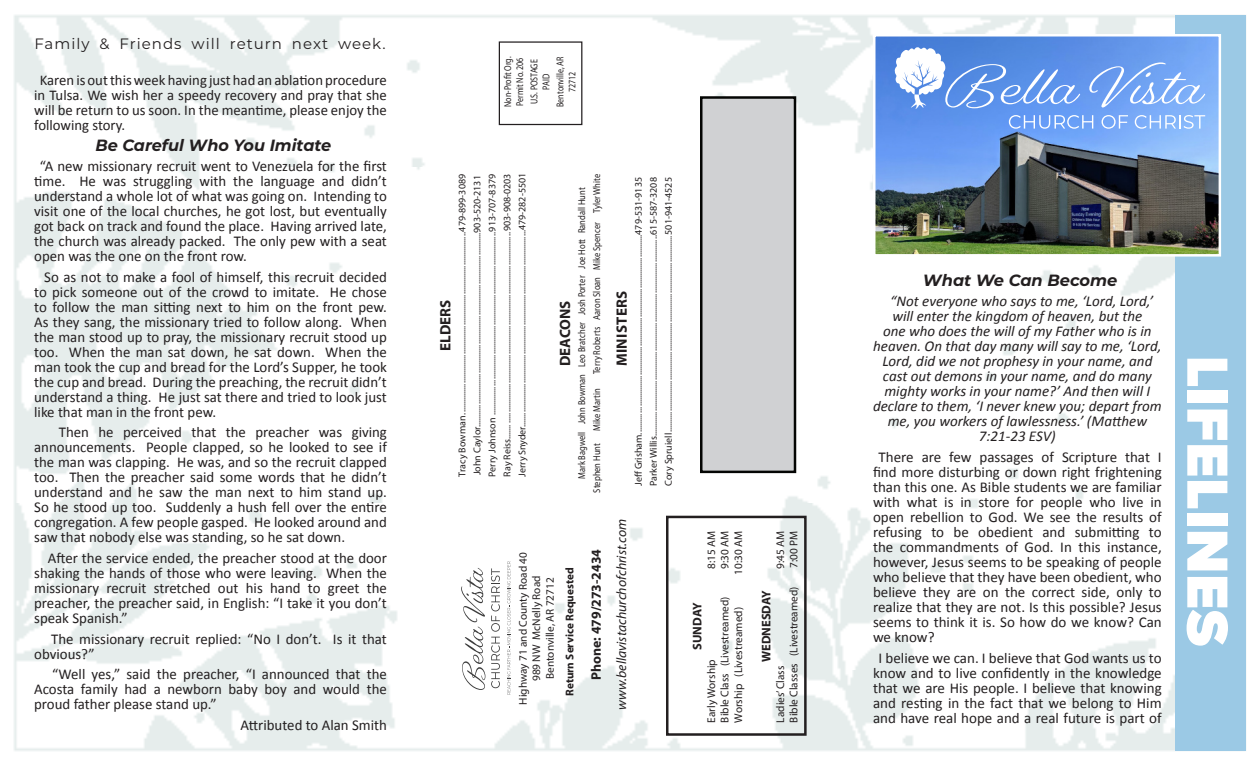
<style>
.page{position:relative;width:1260px;height:765px;background:#fff}
.page>*{position:absolute;margin:0;border:0;box-sizing:border-box;transform-origin:0 0}
.t1{font:900 60.12px "Proxima Nova";color:#fff}
.t2{font:italic 700 16.25px "Montserrat";color:#231f20}
.t3{font:15px/15px "Calibri";color:#231f20;text-align:justify}
.t4{font:italic 15px/15px "Calibri";color:#231f20;text-align:center}
.t5{font:15px "Montserrat";letter-spacing:.065em;color:#231f20}
.t6{font:700 15px "Myriad Pro";color:#231f20}
.t7{font:700 15px "Myriad Pro";letter-spacing:.02em;color:#231f20}
.t8{font:14.88px/15px "Calibri";color:#231f20;text-align:justify}
.t9{font:italic 13.75px "Myriad Pro";color:#231f20}
.t10{font:700 13.75px "Myriad Pro";color:#231f20}
.t11{font:700 12.5px "Myriad Pro";color:#231f20}
.t12{font:11.25px "Myriad Pro";color:#231f20}
.t13{font:700 11.25px "Myriad Pro";color:#231f20}
.t14{font:10px "Myriad Pro";color:#231f20}
.t15{font:10px/15px "Myriad Pro";color:#231f20;scale:.85 1}
.t16{font:10px "Myriad Pro";color:#231f20;scale:.8 1}
</style>
<div class="page">
<img style="left:14px;top:15px;width:1161px;height:736px">
<div style="left:666px;top:516px;width:141px;height:220px;border:2px solid #231f20"></div>
<div style="left:499px;top:41px;width:83px;height:84px;border:1px solid #231f20"></div>
<div style="left:1175px;top:15px;width:71px;height:736px;background:#9bc9e5"></div>
<div style="left:700px;top:96px;width:96px;height:377px;background:#d0d1d3;border:2px solid #040503"></div>
<svg style="left:461px;top:568px;width:24px;height:122px"></svg>
<svg style="left:491px;top:568px;width:9px;height:120px"></svg>
<svg style="left:507px;top:561px;width:3px;height:134px"></svg>
<img style="left:876px;top:37px;width:342px;height:217px">
<div style="left:873px;top:34px;width:348px;height:223px;border:2px solid #fff"></div>
<svg style="left:1089px;top:62px;width:116px;height:45px;background:#86b1f4"></svg>
<svg style="left:894px;top:47px;width:186px;height:62px"></svg>
<svg style="left:1009px;top:115px;width:84px;height:14px"></svg>
<svg style="left:1102px;top:115px;width:26px;height:14px"></svg>
<svg style="left:1135px;top:115px;width:70px;height:14px"></svg>
<p class="t5" style="left:34px;top:33px;width:353px">Family &amp; Friends will return next week.</p>
<p class="t8" style="left:34px;top:72px;width:354px;text-indent:6px">Karen is out this week having just had an ablation procedure in Tulsa. We wish her a speedy recovery and pray that she will be return to us soon. In the meantime, please enjoy the following story.</p>
<p class="t2" style="left:96px;top:133px;width:237px">Be Careful Who You Imitate</p>
<p class="t3" style="left:34px;top:158px;width:354px;text-indent:6px">“A new missionary recruit went to Venezuela for the first time. He was struggling with the language and didn’t understand a whole lot of what was going on. Intending to visit one of the local churches, he got lost, but eventually got back on track and found the place. Having arrived late, the church was already packed. The only pew with a seat open was the one on the front row.</p>
<p class="t3" style="left:34px;top:269px;width:354px;text-indent:10px">So as not to make a fool of himself, this recruit decided to pick someone out of the crowd to imitate. He chose to follow the man sitting next to him on the front pew.<br>As they sang, the missionary tried to follow along. When the man stood up to pray, the missionary recruit stood up too. When the man sat down, he sat down. When the man took the cup and bread for the Lord’s Supper, he took the cup and bread. During the preaching, the recruit didn’t understand a thing. He just sat there and tried to look just like that man in the front pew.</p>
<p class="t3" style="left:34px;top:425px;width:354px;text-indent:25px">Then he perceived that the preacher was giving announcements. People clapped, so he looked to see if the man was clapping. He was, and so the recruit clapped too. Then the preacher said some words that he didn’t understand and he saw the man next to him stand up.<br>So he stood up too. Suddenly a hush fell over the entire congregation. A few people gasped. He looked around and saw that nobody else was standing, so he sat down.</p>
<p class="t3" style="left:34px;top:550px;width:354px;text-indent:14px">After the service ended, the preacher stood at the door shaking the hands of those who were leaving. When the missionary recruit stretched out his hand to greet the preacher, the preacher said, in English: “I take it you don’t speak Spanish.”</p>
<p class="t3" style="left:34px;top:631px;width:354px;text-indent:17px">The missionary recruit replied: “No I don’t. Is it that obvious?”</p>
<p class="t3" style="left:34px;top:666px;width:354px;text-indent:18px">“Well yes,” said the preacher, “I announced that the Acosta family had a newborn baby boy and would the proud father please stand up.”</p>
<p class="t3" style="left:241px;top:717px;width:148px">Attributed to Alan Smith</p>
<p class="t16" style="left:554px;top:107px;width:64px;rotate:-90deg">Bentonville, AR</p>
<p class="t16" style="left:502px;top:107px;width:64px;rotate:-90deg">Non-Profit Org.</p>
<p class="t16" style="left:514px;top:106px;width:62px;rotate:-90deg">Permit No. 206</p>
<p class="t16" style="left:528px;top:104px;width:58px;rotate:-90deg">U.S. POSTAGE</p>
<p class="t16" style="left:566px;top:92px;width:27px;rotate:-90deg">72712</p>
<p class="t16" style="left:540px;top:90px;width:21px;rotate:-90deg">PAID</p>
<p class="t6" style="left:436px;top:351px;width:53px;rotate:-90deg">ELDERS</p>
<p class="t14" style="left:456px;top:477px;width:304px;rotate:-90deg">Tracy Bowman........................................................................................479-899-3089</p>
<p class="t14" style="left:471px;top:475px;width:302px;rotate:-90deg">John Caylor..............................................................................................903-520-2131</p>
<p class="t14" style="left:486px;top:477px;width:304px;rotate:-90deg">Perry Johnson ........................................................................................913-707-8379</p>
<p class="t14" style="left:501px;top:477px;width:305px;rotate:-90deg">Ray Reiss....... ............................................................................................ 903-908-0203</p>
<p class="t14" style="left:516px;top:477px;width:305px;rotate:-90deg">Jerry Snyder...............................................................................................479-282-5501</p>
<p class="t15" style="left:589px;top:374px;width:237px;rotate:-90deg">Terry Roberts Aaron Sloan Mike Spencer Tyler White</p>
<p class="t15" style="left:574px;top:493px;width:360px;text-indent:13px;rotate:-90deg">Mark Bagwell John Bowman Leo Bratcher Josh Porter Joe Hott Randall Hunt<br>Stephen Hunt</p>
<p class="t6" style="left:555px;top:366px;width:67px;rotate:-90deg">DEACONS</p>
<p class="t15" style="left:589px;top:431px;width:51px;rotate:-90deg">Mike Martin</p>
<p class="t12" style="left:516px;top:705px;width:154px;rotate:-90deg">Highway 71 and County Road 40</p>
<p class="t12" style="left:529px;top:681px;width:107px;rotate:-90deg">989 NW McNelly Road</p>
<p class="t12" style="left:543px;top:679px;width:103px;rotate:-90deg">Bentonville, AR 72712</p>
<p class="t13" style="left:562px;top:696px;width:130px;rotate:-90deg">Return Service Requested</p>
<p class="t10" style="left:587px;top:680px;width:132px;rotate:-90deg">Phone: 479/273-2434</p>
<p class="t14" style="left:632px;top:486px;width:310px;rotate:-90deg">Jeff Grisham................................................................................................479-531-9135</p>
<p class="t14" style="left:647px;top:486px;width:310px;rotate:-90deg">Parker Willis.................................................................................................615-587-3208</p>
<p class="t14" style="left:662px;top:486px;width:310px;rotate:-90deg">Cory Spruiell...............................................................................................501-941-4525</p>
<p class="t7" style="left:612px;top:366px;width:77px;rotate:-90deg">MINISTERS</p>
<p class="t9" style="left:613px;top:710px;width:192px;rotate:-90deg">www.bellavistachurchofchrist.com</p>
<p class="t12" style="left:704px;top:569px;width:39px;rotate:-90deg">8:15 AM</p>
<p class="t12" style="left:718px;top:569px;width:39px;rotate:-90deg">9:30 AM</p>
<p class="t12" style="left:731px;top:575px;width:45px;rotate:-90deg">10:30 AM</p>
<p class="t12" style="left:718px;top:723px;width:127px;rotate:-90deg">Bible Class (Livestreamed)</p>
<p class="t11" style="left:689px;top:650px;width:48px;rotate:-90deg">SUNDAY</p>
<p class="t12" style="left:731px;top:723px;width:117px;rotate:-90deg">Worship (Livestreamed)</p>
<p class="t12" style="left:704px;top:723px;width:65px;rotate:-90deg">Early Worship</p>
<p class="t12" style="left:787px;top:568px;width:38px;rotate:-90deg">7:00 PM</p>
<p class="t12" style="left:773px;top:569px;width:39px;rotate:-90deg">9:45 AM</p>
<p class="t12" style="left:787px;top:723px;width:137px;rotate:-90deg">Bible Classes (Livestreamed)</p>
<p class="t11" style="left:758px;top:662px;width:73px;rotate:-90deg">WEDNESDAY</p>
<p class="t12" style="left:773px;top:723px;width:58px;rotate:-90deg">Ladies’ Class</p>
<p class="t2" style="left:923px;top:268px;width:196px">What We Can Become</p>
<p class="t4" style="left:873px;top:293px;width:290px">“Not everyone who says to me, ‘Lord, Lord,’<br>will enter the kingdom of heaven, but the<br>one who does the will of my Father who is in heaven. On that day many will say to me, ‘Lord, Lord, did we not prophesy in your name, and cast out demons in your name, and do many mighty works in your name?’ And then will I declare to them, ‘I never knew you; depart from me, you workers of lawlessness.’ (Matthew 7:21-23 ESV)</p>
<p class="t3" style="left:873px;top:449px;width:290px;text-indent:6px">There are few passages of Scripture that I find more disturbing or down right frightening than this one. As Bible students we are familiar with what is in store for people who live in open rebellion to God. We see the results of refusing to be obedient and submitting to the commandments of God. In this instance, however, Jesus seems to be speaking of people who believe that they have been obedient, who believe they are on the correct side, only to realize that they are not. Is this possible? Jesus seems to think it is. So how do we know? Can we know?</p>
<p class="t3" style="left:873px;top:650px;width:290px;text-align:center">I believe we can. I believe that God wants us to know and to live confidently in the knowledge that we are His people. I believe that knowing and resting in the fact that we belong to Him and have real hope and a real future is part of</p>
<p class="t1" style="left:1252px;top:355px;width:292px;rotate:90deg">LIFELINES</p>
</div>
